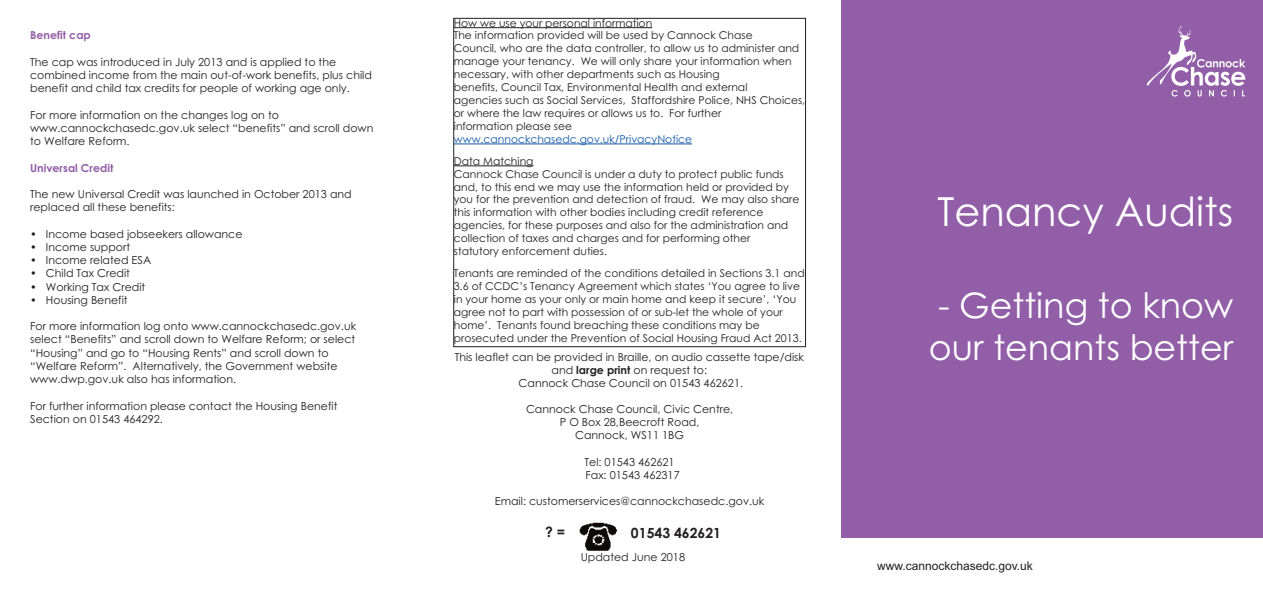
<style>
.page{position:relative;width:1263px;height:596px;background:#fff}
.page>*{position:absolute;margin:0;border:0;box-sizing:border-box;transform-origin:0 0}
.t1{font:40px "Century Gothic";color:#fff}
.t2{font:35px "Century Gothic";color:#fff}
.t3{font:700 14px "Century Gothic";color:#231f20}
.t4{font:12px "Arial";color:#231f20}
.t5{font:11px/13.2px "Century Gothic";color:#231f20}
.t6{font:700 11px "Century Gothic";color:#915ea7}
.t7{font:10.8px/12.9px "Century Gothic";color:#231f20}
.t8{font:10.8px "Century Gothic";color:#1158a8}
.s1{font-weight:700}
</style>
<div class="page">
<div style="left:841px;top:0;width:422px;height:537px;background:#915ea7"></div>
<img style="left:579px;top:522px;width:38px;height:29px">
<img style="left:1146px;top:25px;width:100px;height:72px">
<div style="left:454px;top:18px;width:352px;height:328px;border:1px solid #231f20"></div>
<hr style="left:454px;top:27px;width:198px;height:1px;background:#231f20">
<hr style="left:454px;top:143px;width:238px;height:1px;background:#1158a8">
<hr style="left:454px;top:165px;width:79px;height:1px;background:#231f20">
<p class="t6" style="left:30px;top:29px;width:62px">Benefit cap</p>
<p class="t5" style="left:30px;top:55px;width:343px">The cap was introduced in July 2013 and is applied to the combined income from the main out-of-work benefits, plus child benefit and child tax credits for people of working age only.</p>
<p class="t5" style="left:30px;top:108px;width:345px">For more information on the changes log on to www.cannockchasedc.gov.uk select “benefits” and scroll down to Welfare Reform.</p>
<p class="t6" style="left:30px;top:161px;width:85px">Universal Credit</p>
<p class="t5" style="left:30px;top:187px;width:323px">The new Universal Credit was launched in October 2013 and replaced all these benefits:</p>
<p class="t5" style="left:30px;top:227px;width:214px">• Income based jobseekers allowance</p>
<p class="t5" style="left:30px;top:240px;width:102px">• Income support</p>
<p class="t5" style="left:30px;top:253px;width:122px">• Income related ESA</p>
<p class="t5" style="left:30px;top:267px;width:101px">• Child Tax Credit</p>
<p class="t5" style="left:30px;top:280px;width:117px">• Working Tax Credit</p>
<p class="t5" style="left:30px;top:293px;width:99px">• Housing Benefit</p>
<p class="t5" style="left:30px;top:319px;width:328px">For more information log onto www.cannockchasedc.gov.uk select “Benefits” and scroll down to Welfare Reform; or select “Housing” and go to “Housing Rents” and scroll down to “Welfare Reform”. Alternatively, the Government website www.dwp.gov.uk also has information.</p>
<p class="t5" style="left:30px;top:399px;width:309px">For further information please contact the Housing Benefit<br>Section on 01543 464292.</p>
<p class="t7" style="left:454px;top:16px;width:353px">How we use your personal information<br>The information provided will be used by Cannock Chase<br>Council, who are the data controller, to allow us to administer and manage your tenancy. We will only share your information when necessary, with other departments such as Housing<br>benefits, Council Tax, Environmental Health and external<br>agencies such as Social Services, Staffordshire Police, NHS Choices, or where the law requires or allows us to. For further<br>information please see</p>
<p class="t8" style="left:454px;top:133px;width:240px">www.cannockchasedc.gov.uk/PrivacyNotice</p>
<p class="t7" style="left:454px;top:154px;width:347px">Data Matching<br>Cannock Chase Council is under a duty to protect public funds and, to this end we may use the information held or provided by you for the prevention and detection of fraud. We may also share this information with other bodies including credit reference agencies, for these purposes and also for the administration and collection of taxes and charges and for performing other<br>statutory enforcement duties.</p>
<p class="t7" style="left:454px;top:267px;width:352px">Tenants are reminded of the conditions detailed in Sections 3.1 and 3.6 of CCDC’s Tenancy Agreement which states ‘You agree to live in your home as your only or main home and keep it secure’, ‘You agree not to part with possession of or sub-let the whole of your home’. Tenants found breaching these conditions may be prosecuted under the Prevention of Social Housing Fraud Act 2013.</p>
<p class="t5" style="left:455px;top:350px;width:351px">This leaflet can be provided in Braille, on audio cassette tape/disk</p>
<p class="t5" style="left:519px;top:363px;width:226px;text-align:center">and <span class="s1">large print</span> on request to:<br>Cannock Chase Council on 01543 462621.</p>
<p class="t5" style="left:526px;top:402px;width:209px;text-align:center">Cannock Chase Council, Civic Centre,<br>P O Box 28,Beecroft Road,<br>Cannock, WS11 1BG</p>
<p class="t5" style="left:584px;top:455px;width:97px">Tel: 01543 462621<br>Fax: 01543 462317</p>
<p class="t5" style="left:495px;top:494px;width:271px">Email: customerservices@cannockchasedc.gov.uk</p>
<p class="t3" style="left:545px;top:524px;width:22px">? =</p>
<p class="t3" style="left:631px;top:524px;width:92px">01543 462621</p>
<p class="t5" style="left:581px;top:550px;width:106px">Updated June 2018</p>
<h1 class="t1" style="left:937px;top:188px;width:297px">Tenancy Audits</h1>
<h2 class="t2" style="left:938px;top:285px;width:297px">- Getting to know</h2>
<h2 class="t2" style="left:929px;top:327px;width:306px">our tenants better</h2>
<p class="t4" style="left:877px;top:558px;width:157px">www.cannockchasedc.gov.uk</p>
</div>
